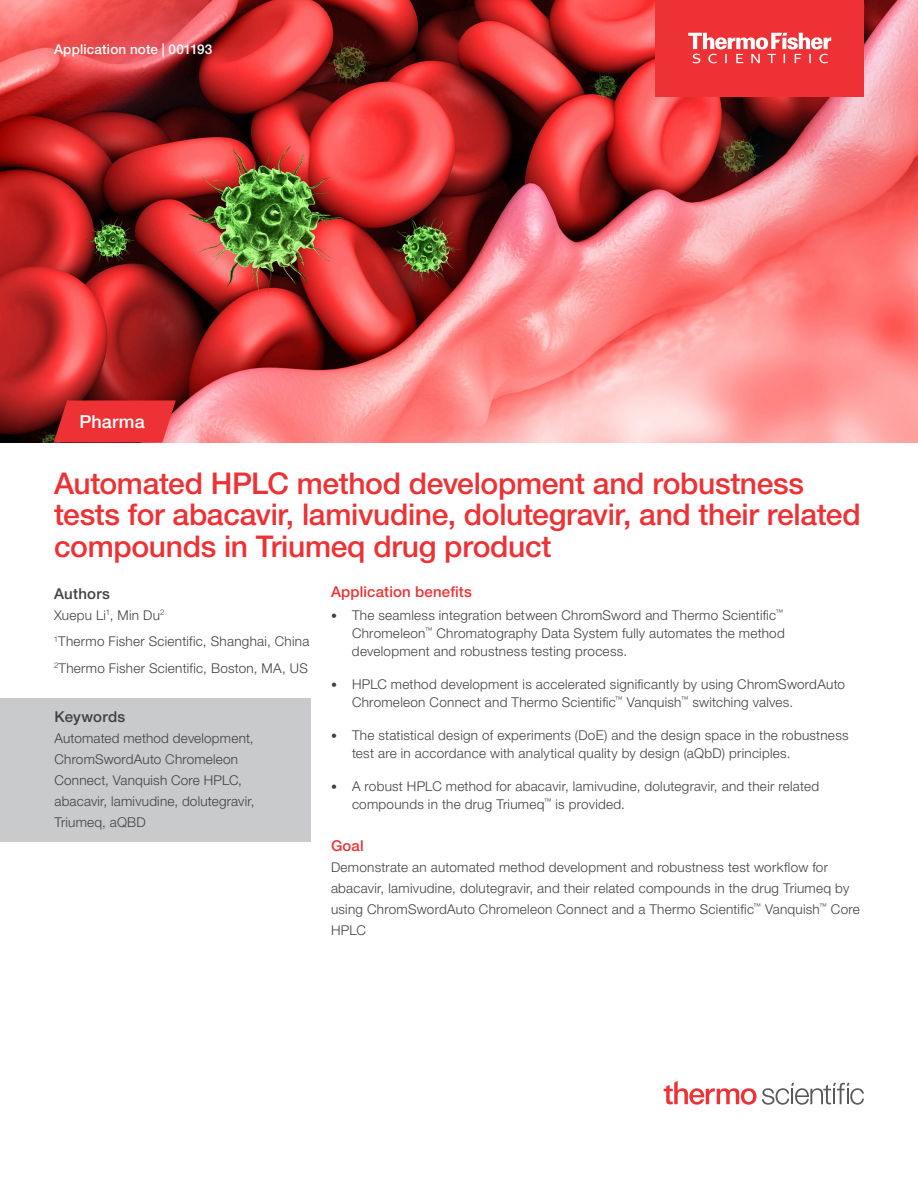
<style>
.page{position:relative;width:918px;height:1188px;background:#fff}
.page>*{position:absolute;margin:0;border:0;box-sizing:border-box;transform-origin:0 0}
.t1{font:500 30px/31.5px "Helvetica Neue LTW1 G";letter-spacing:-.01em;color:#ee3134}
.t2{font:500 18px "Helvetica Neue LTW1 G";letter-spacing:.015em;color:#fff}
.t3{font:500 15px "Helvetica Neue LTW1 G";letter-spacing:.01em;color:#ee3134}
.t4{font:500 15px "Helvetica Neue LTW1 G";letter-spacing:.02em;color:#414042}
.t5{font:300 13.5px/21px "Helvetica Neue LTW1 G";letter-spacing:.02em;color:#414042}
.t6{font:500 13.5px "Helvetica Neue LTW1 G";letter-spacing:.01em;color:#fff}
.s1{font-size:12px}
</style>
<div class="page">
<img style="left:0;top:0;width:918px;height:442px">
<svg style="left:664px;top:1081px;width:200px;height:24px"></svg>
<div style="left:0;top:698px;width:310px;height:144px;background:#c9cacc"></div>
<div style="left:656px;top:0;width:208px;height:96px;background:#ee3134"></div>
<svg style="left:688px;top:33px;width:143px;height:30px"></svg>
<svg style="left:54px;top:400px;width:122px;height:42px;background:#e43336"></svg>
<p class="t6" style="left:54px;top:41px;width:160px">Application note | 001193</p>
<h2 class="t2" style="left:79px;top:411px;width:67px">Pharma</h2>
<h1 class="t1" style="left:54px;top:468px;width:808px">Automated HPLC method development and robustness tests for abacavir, lamivudine, dolutegravir, and their related compounds in Triumeq drug product</h1>
<p class="t4" style="left:54px;top:584px;width:58px">Authors</p>
<p class="t5" style="left:54px;top:602px;width:257px;line-height:26.4px">Xuepu Li<sup>1</sup>, Min Du<sup>2<br>1</sup>Thermo Fisher Scientific, Shanghai, China<br><sup>2</sup>Thermo Fisher Scientific, Boston, MA, US</p>
<p class="t4" style="left:54px;top:707px;width:72px">Keywords</p>
<p class="t5" style="left:54px;top:727px;width:201px">Automated method development,<br>ChromSwordAuto Chromeleon<br>Connect, Vanquish Core HPLC, abacavir, lamivudine, dolutegravir,<br>Triumeq, aQBD</p>
<p class="t3" style="left:331px;top:583px;width:142px">Application benefits</p>
<p class="t5" style="left:352px;top:606px;width:434px;line-height:18px;text-indent:-21px"><span class="s1">•</span> The seamless integration between ChromSword and Thermo Scientific<sup>™<br></sup>Chromeleon<sup>™</sup> Chromatography Data System fully automates the method development and robustness testing process.</p>
<p class="t5" style="left:352px;top:675px;width:495px;line-height:18px;text-indent:-21px"><span class="s1">•</span> HPLC method development is accelerated significantly by using ChromSwordAuto<br>Chromeleon Connect and Thermo Scientific<sup>™</sup> Vanquish<sup>™</sup> switching valves.</p>
<p class="t5" style="left:352px;top:726px;width:498px;line-height:18px;text-indent:-21px"><span class="s1">•</span> The statistical design of experiments (DoE) and the design space in the robustness test are in accordance with analytical quality by design (aQbD) principles.</p>
<p class="t5" style="left:352px;top:777px;width:469px;line-height:18px;text-indent:-21px"><span class="s1">•</span> A robust HPLC method for abacavir, lamivudine, dolutegravir, and their related compounds in the drug Triumeq<sup>™</sup> is provided.</p>
<p class="t3" style="left:331px;top:836px;width:34px">Goal</p>
<p class="t5" style="left:331px;top:856px;width:530px">Demonstrate an automated method development and robustness test workflow for abacavir, lamivudine, dolutegravir, and their related compounds in the drug Triumeq by using ChromSwordAuto Chromeleon Connect and a Thermo Scientific<sup>™</sup> Vanquish<sup>™</sup> Core HPLC</p>
</div>
